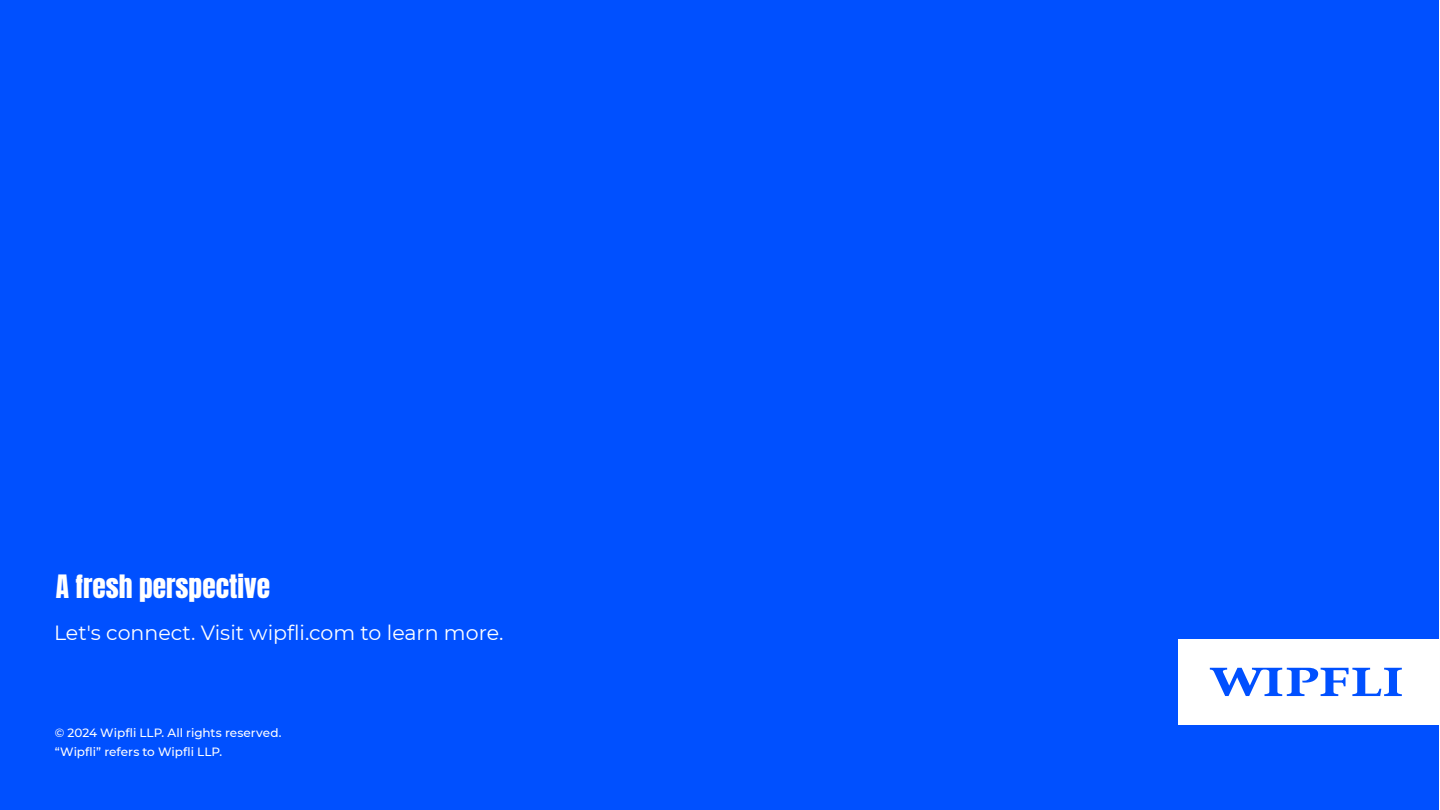
<style>
.page{position:relative;width:1440px;height:810px;background:#fff}
.page>*{position:absolute;margin:0;border:0;box-sizing:border-box;transform-origin:0 0}
.t1{font:27.45px "Anton";color:#fff}
.t2{font:20.55px "Montserrat";color:#fff}
.t3{font:500 12px/19.5px "Montserrat";letter-spacing:.005em;color:#fff}
</style>
<div class="page">
<div style="left:1px;top:1px;width:1438px;height:809px;background:#0050ff"></div>
<div style="left:1178px;top:639px;width:262px;height:85px;background:#fff"></div>
<svg style="left:1210px;top:668px;width:191px;height:28px"></svg>
<h1 class="t1" style="left:56px;top:573px;width:216px">A fresh perspective</h1>
<h2 class="t2" style="left:54px;top:619px;width:451px">Let's connect. Visit wipfli.com to learn more.</h2>
<p class="t3" style="left:55px;top:722px;width:228px">© 2024 Wipfli LLP. All rights reserved. “Wipfli” refers to Wipfli LLP.</p>
</div>
